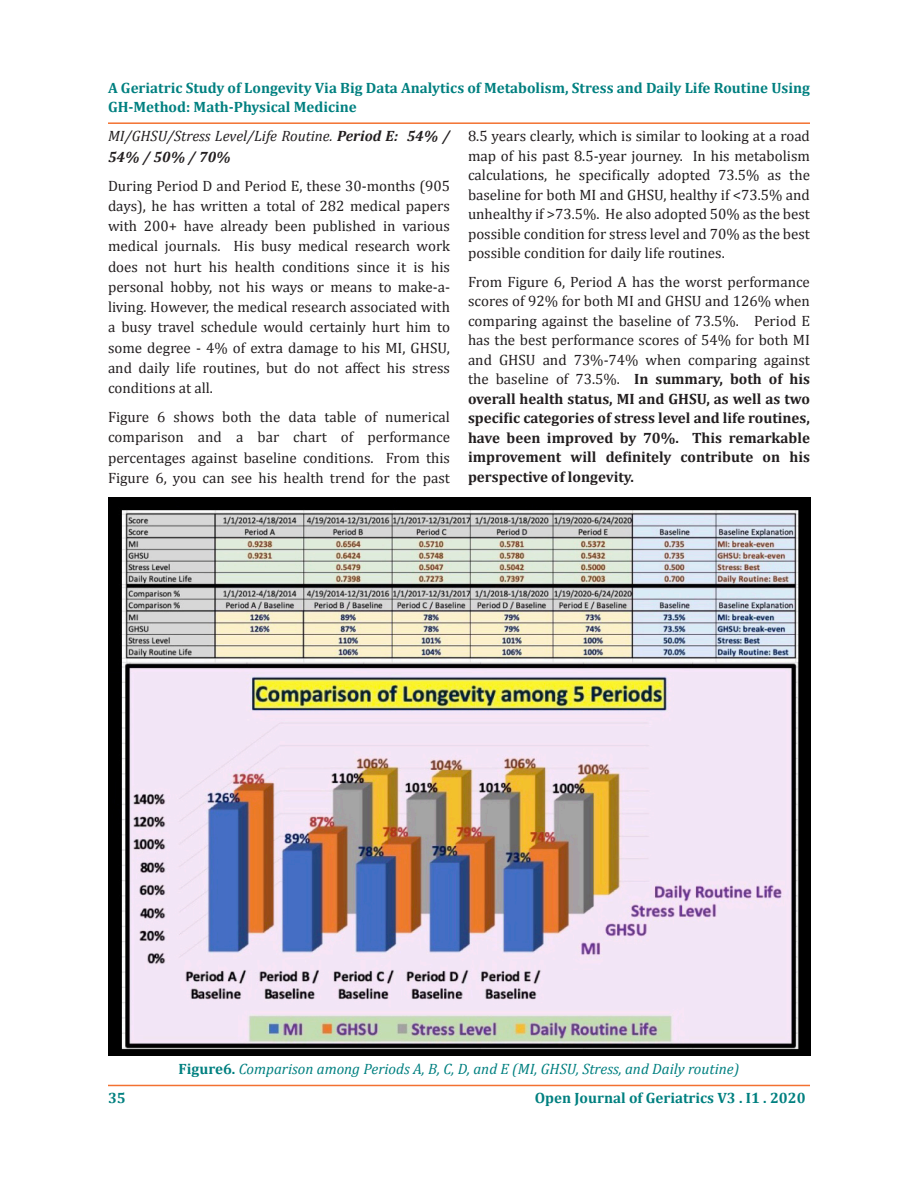
<style>
.page{position:relative;width:918px;height:1188px;background:#fff}
.page>*{position:absolute;margin:0;border:0;box-sizing:border-box;transform-origin:0 0}
.Default{font:15px/19.5px "Cambria";color:#231f20;text-align:justify}
.t1{font:700 15px/19.5px "Cambria";color:#008080}
.t2{font:italic 15px "Cambria";color:#008080}
.Default-2{font:italic 15px/20.2px "Cambria";color:#231f20}
.s1{font-weight:700}
.s2{font-weight:700;font-style:normal}
</style>
<div class="page">
<hr style="left:108px;top:1085px;width:702px;height:1px;background:#f37131">
<hr style="left:108px;top:122px;width:702px;height:2px;background:#f37131">
<img style="left:108px;top:497px;width:702px;height:559px">
<p class="t1" style="left:108px;top:77px;width:703px">A Geriatric Study of Longevity Via Big Data Analytics of Metabolism, Stress and Daily Life Routine Using<br>GH-Method: Math-Physical Medicine</p>
<p class="Default-2" style="left:108px;top:126px;width:343px">MI/GHSU/Stress Level/Life Routine. <span class="s1">Period E: 54% /<br>54% / 50% / 70%</span></p>
<p class="Default" style="left:108px;top:175px;width:344px;line-height:20.2px">During Period D and Period E, these 30-months (905 days), he has written a total of 282 medical papers with 200+ have already been published in various medical journals. His busy medical research work does not hurt his health conditions since it is his personal hobby, not his ways or means to make-a&shy;living. However, the medical research associated with a busy travel schedule would certainly hurt him to some degree - 4% of extra damage to his MI, GHSU, and daily life routines, but do not affect his stress conditions at all.</p>
<p class="Default" style="left:108px;top:407px;width:344px;line-height:20.2px">Figure 6 shows both the data table of numerical comparison and a bar chart of performance percentages against baseline conditions. From this Figure 6, you can see his health trend for the past</p>
<p class="Default" style="left:468px;top:127px;width:343px">8.5 years clearly, which is similar to looking at a road map of his past 8.5-year journey. In his metabolism calculations, he specifically adopted 73.5% as the baseline for both MI and GHSU, healthy if &lt;73.5% and unhealthy if &gt;73.5%. He also adopted 50% as the best possible condition for stress level and 70% as the best possible condition for daily life routines.</p>
<p class="Default" style="left:468px;top:272px;width:344px">From Figure 6, Period A has the worst performance scores of 92% for both MI and GHSU and 126% when comparing against the baseline of 73.5%. Period E has the best performance scores of 54% for both MI and GHSU and 73%-74% when comparing against the baseline of 73.5%. <span class="s1">In summary, both of his overall health status, MI and GHSU, as well as two specific categories of stress level and life routines, have been improved by 70%. This remarkable improvement will definitely contribute on his perspective of longevity.</span></p>
<p class="t2" style="left:179px;top:1058px;width:562px"><span class="s2">Figure6.</span> Comparison among Periods A, B, C, D, and E (MI, GHSU, Stress, and Daily routine)</p>
<p class="t1" style="left:108px;top:1087px;width:19px">35</p>
<p class="t1" style="left:535px;top:1087px;width:272px">Open Journal of Geriatrics V3 . I1 . 2020</p>
</div>
